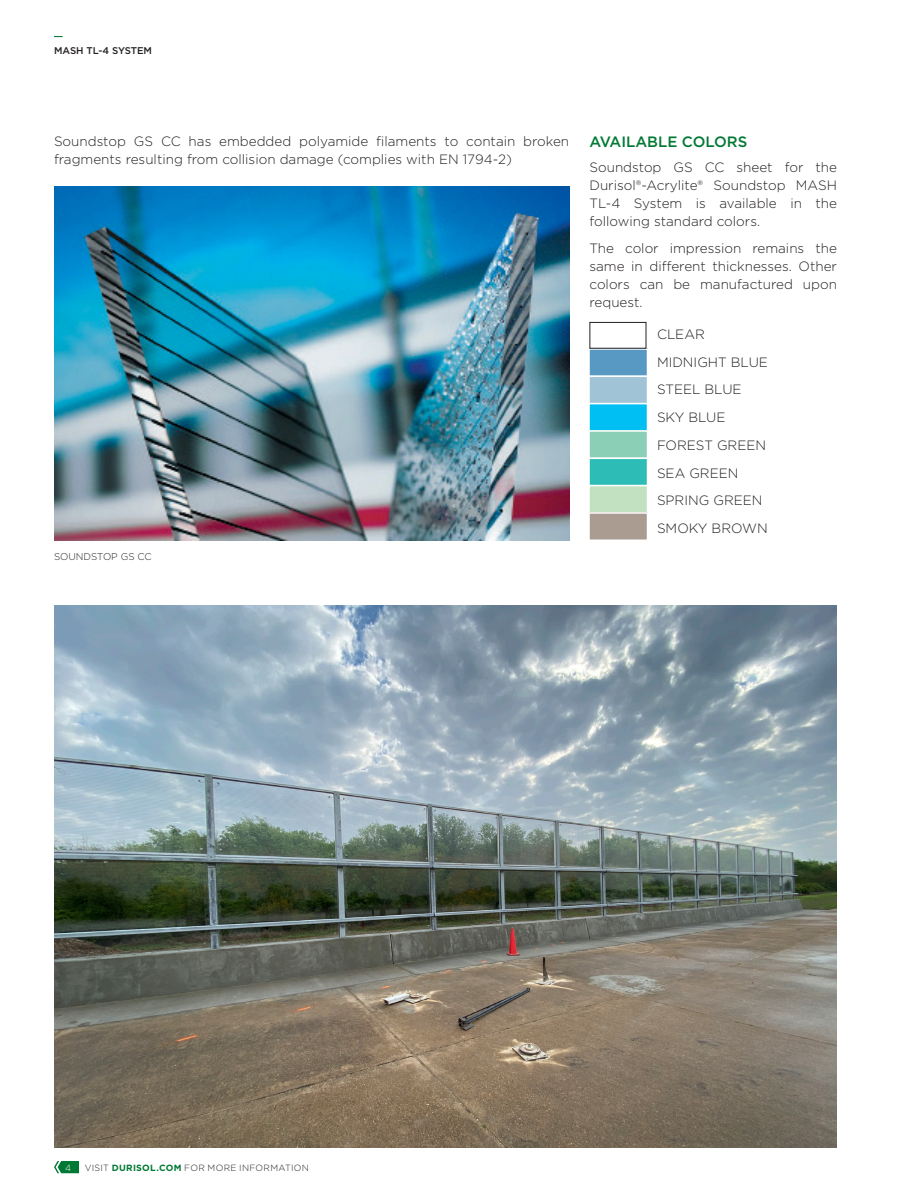
<style>
.page{position:relative;width:918px;height:1188px;background:#fff}
.page>*{position:absolute;margin:0;border:0;box-sizing:border-box;transform-origin:0 0}
.Head{font:500 15px "Gotham";color:#007934}
.Body{font:300 13.5px/18px "Gotham";color:#231f20;text-align:justify}
.t1{font:500 9.75px "Gotham";color:#231f20}
.Header_descriptor{font:300 9.75px "Gotham";color:#231f20}
.t2{font:300 9px "Gotham";letter-spacing:.035em;color:#231f20}
.t3{font:300 9px "Gotham";color:#fff}
.s1{font-weight:700;color:#007934}
</style>
<div class="page">
<svg style="left:54px;top:1161px;width:25px;height:12px"></svg>
<img style="left:54px;top:187px;width:515px;height:353px">
<img style="left:591px;top:351px;width:54px;height:187px">
<div style="left:588px;top:348px;width:60px;height:29px;border:2px solid #fff"></div>
<div style="left:590px;top:322px;width:56px;height:27px;border:1px solid #231f20"></div>
<div style="left:588px;top:376px;width:60px;height:28px;border:2px solid #fff"></div>
<div style="left:588px;top:403px;width:60px;height:29px;border:2px solid #fff"></div>
<div style="left:588px;top:430px;width:60px;height:29px;border:2px solid #fff"></div>
<div style="left:588px;top:458px;width:60px;height:28px;border:2px solid #fff"></div>
<div style="left:588px;top:485px;width:60px;height:29px;border:2px solid #fff"></div>
<div style="left:588px;top:512px;width:60px;height:29px;border:2px solid #fff"></div>
<img style="left:54px;top:606px;width:783px;height:542px">
<p class="t1" style="left:54px;top:45px;width:100px">MASH TL-4 SYSTEM</p>
<p class="Body" style="left:54px;top:132px;width:517px">Soundstop GS CC has embedded polyamide filaments to contain broken fragments resulting from collision damage (complies with EN 1794-2)</p>
<p class="Head" style="left:590px;top:132px;width:159px">AVAILABLE COLORS</p>
<p class="Body" style="left:590px;top:158px;width:249px">Soundstop GS CC sheet for the Durisol®-Acrylite® Soundstop MASH TL-4 System is available in the following standard colors.</p>
<p class="Body" style="left:590px;top:239px;width:249px">The color impression remains the same in different thicknesses. Other colors can be manufactured upon request.</p>
<p class="Body" style="left:657px;top:325px;width:49px">CLEAR</p>
<p class="Body" style="left:657px;top:353px;width:112px">MIDNIGHT BLUE</p>
<p class="Body" style="left:657px;top:380px;width:86px">STEEL BLUE</p>
<p class="Body" style="left:657px;top:408px;width:70px">SKY BLUE</p>
<p class="Body" style="left:657px;top:436px;width:111px">FOREST GREEN</p>
<p class="Body" style="left:657px;top:464px;width:83px">SEA GREEN</p>
<p class="Body" style="left:657px;top:491px;width:107px">SPRING GREEN</p>
<p class="Body" style="left:657px;top:519px;width:112px">SMOKY BROWN</p>
<p class="Header_descriptor" style="left:54px;top:550px;width:99px">SOUNDSTOP GS CC</p>
<p class="t3" style="left:65px;top:1162px;width:7px">4</p>
<p class="t2" style="left:85px;top:1162px;width:226px">VISIT <span class="s1">DURISOL.COM</span> FOR MORE INFORMATION</p>
</div>
